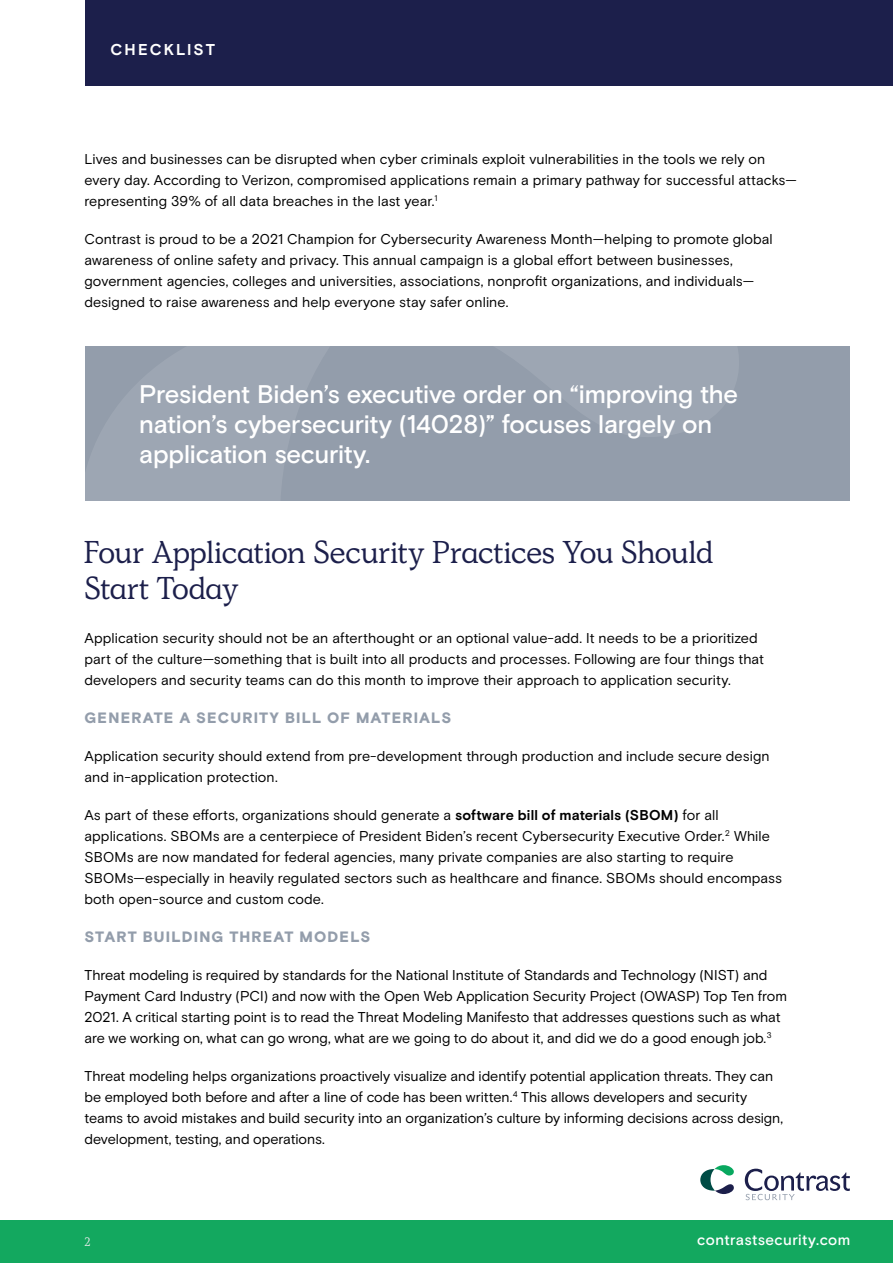
<style>
.page{position:relative;width:893px;height:1263px;background:#fff}
.page>*{position:absolute;margin:0;border:0;box-sizing:border-box;transform-origin:0 0}
.t1{font:31.5px/36px "Simula";letter-spacing:-.02em;color:#1c1f4b}
.t2{font:500 25.5px/30px "Basis Grotesque Pro";letter-spacing:-.01em;color:#fff}
.t3{font:700 15.75px "Basis Grotesque Pro";letter-spacing:.125em;color:#fff}
.t4{font:900 15px "Basis Grotesque Pro";letter-spacing:.08em;color:#939dab}
.t5{font:500 15px "Basis Grotesque Pro";letter-spacing:.025em;color:#fff}
.t6{font:14.25px/21px "Basis Grotesque Pro";color:#000}
.t7{font:12px "Simula";color:#ebeced}
.s1{font-weight:700}
</style>
<div class="page">
<div style="left:85px;top:0;width:808px;height:85px;background:#1c1f4b"></div>
<div style="left:0;top:1220px;width:893px;height:43px;background:#13a85f"></div>
<svg style="left:745px;top:1169px;width:104px;height:31px"></svg>
<svg style="left:701px;top:1165px;width:33px;height:29px"></svg>
<div style="left:85px;top:347px;width:764px;height:154px;background:#939dab"></div>
<p class="t3" style="left:111px;top:40px;width:106px">CHECKLIST</p>
<p class="t6" style="left:84px;top:149px;width:714px">Lives and businesses can be disrupted when cyber criminals exploit vulnerabilities in the tools we rely on every day. According to Verizon, compromised applications remain a primary pathway for successful attacks— representing 39% of all data breaches in the last year.<sup>1</sup></p>
<p class="t6" style="left:84px;top:229px;width:690px">Contrast is proud to be a 2021 Champion for Cybersecurity Awareness Month—helping to promote global awareness of online safety and privacy. This annual campaign is a global effort between businesses, government agencies, colleges and universities, associations, nonprofit organizations, and individuals— designed to raise awareness and help everyone stay safer online.</p>
<h2 class="t2" style="left:139px;top:380px;width:600px">President Biden’s executive order on “improving the nation’s cybersecurity (14028)” focuses largely on application security.</h2>
<h1 class="t1" style="left:84px;top:535px;width:631px">Four Application Security Practices You Should<br>Start Today</h1>
<p class="t6" style="left:84px;top:627px;width:681px">Application security should not be an afterthought or an optional value-add. It needs to be a prioritized part of the culture—something that is built into all products and processes. Following are four things that developers and security teams can do this month to improve their approach to application security.</p>
<p class="t4" style="left:84px;top:708px;width:368px">GENERATE A SECURITY BILL OF MATERIALS</p>
<p class="t6" style="left:84px;top:745px;width:687px">Application security should extend from pre-development through production and include secure design and in-application protection.</p>
<p class="t6" style="left:84px;top:804px;width:699px">As part of these efforts, organizations should generate a <span class="s1">software bill of materials (SBOM)</span> for all applications. SBOMs are a centerpiece of President Biden’s recent Cybersecurity Executive Order.<sup>2</sup> While SBOMs are now mandated for federal agencies, many private companies are also starting to require SBOMs—especially in heavily regulated sectors such as healthcare and finance. SBOMs should encompass both open-source and custom code.</p>
<p class="t4" style="left:84px;top:927px;width:287px">START BUILDING THREAT MODELS</p>
<p class="t6" style="left:84px;top:964px;width:704px">Threat modeling is required by standards for the National Institute of Standards and Technology (NIST) and Payment Card Industry (PCI) and now with the Open Web Application Security Project (OWASP) Top Ten from 2021. A critical starting point is to read the Threat Modeling Manifesto that addresses questions such as what are we working on, what can go wrong, what are we going to do about it, and did we do a good enough job.<sup>3</sup></p>
<p class="t6" style="left:84px;top:1065px;width:700px">Threat modeling helps organizations proactively visualize and identify potential application threats. They can be employed both before and after a line of code has been written.<sup>4</sup> This allows developers and security teams to avoid mistakes and build security into an organization’s culture by informing decisions across design, development, testing, and operations.</p>
<p class="t7" style="left:84px;top:1234px;width:7px">2</p>
<p class="t5" style="left:697px;top:1231px;width:155px">contrastsecurity.com</p>
</div>
